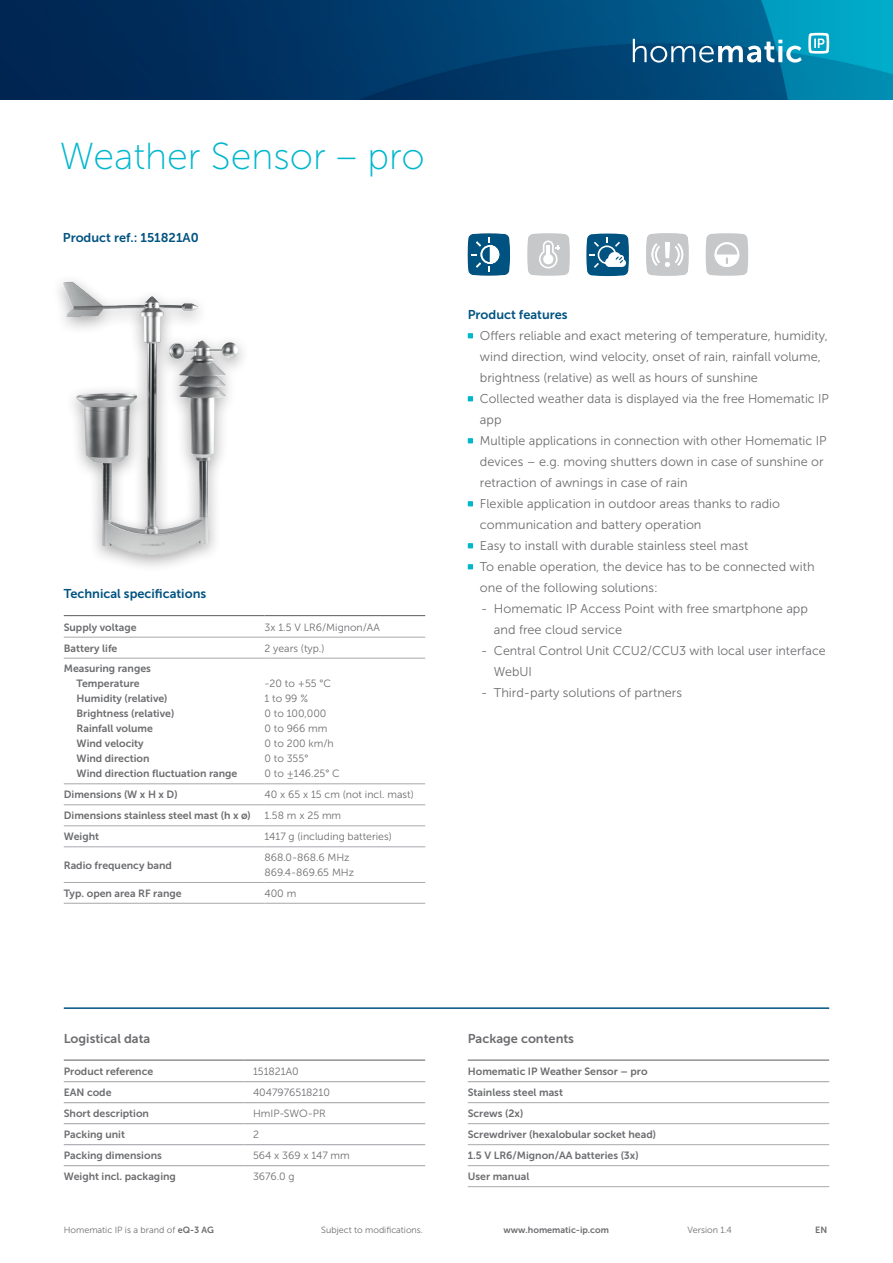
<style>
.page{position:relative;width:893px;height:1263px;background:#fff}
.page>*{position:absolute;margin:0;border:0;box-sizing:border-box;transform-origin:0 0}
.Headline{font:37.5px "Museo Sans 100";color:#00b7ce}
.Fließtext{font:12.75px/21px "Museo Sans 300";color:#6c6d70}
.Zwischenüberschrift{font:12.75px "Museo Sans 700";color:#005381}
.Subheadline{font:12.75px "Museo Sans 700";color:#6c6d70}
.Subheadline-2{font:12.75px "Museo Sans 700";color:#005381}
.Tabelle_bold_700{font:10.5px "Museo Sans 700";color:#6c6d70}
.Tabelle_regular_300{font:10.5px "Museo Sans 300";color:#6c6d70}
.Fußnote{font:9px "Museo Sans 300";color:#6c6d70}
.Fußnote-2{font:9px "Museo Sans 700";color:#6c6d70}
.s1{font-family:"Museo Sans 700"}
</style>
<div class="page">
<hr style="left:64px;top:1007px;width:765px;height:2px;background:#005381">
<svg style="left:468px;top:333px;width:5px;height:5px"></svg>
<svg style="left:468px;top:396px;width:5px;height:5px"></svg>
<svg style="left:468px;top:438px;width:5px;height:5px"></svg>
<svg style="left:468px;top:501px;width:5px;height:5px"></svg>
<svg style="left:468px;top:543px;width:5px;height:5px"></svg>
<svg style="left:468px;top:564px;width:5px;height:5px"></svg>
<hr style="left:64px;top:615px;width:200px;height:1px;background:#6c6d70">
<hr style="left:264px;top:615px;width:161px;height:1px;background:#6c6d70">
<hr style="left:64px;top:637px;width:200px;height:1px;background:#a8a9ad">
<hr style="left:264px;top:637px;width:161px;height:1px;background:#a8a9ad">
<hr style="left:64px;top:658px;width:200px;height:1px;background:#a8a9ad">
<hr style="left:264px;top:658px;width:161px;height:1px;background:#a8a9ad">
<hr style="left:64px;top:783px;width:200px;height:1px;background:#a8a9ad">
<hr style="left:264px;top:783px;width:161px;height:1px;background:#a8a9ad">
<hr style="left:64px;top:804px;width:200px;height:1px;background:#a8a9ad">
<hr style="left:264px;top:804px;width:161px;height:1px;background:#a8a9ad">
<hr style="left:64px;top:825px;width:200px;height:1px;background:#a8a9ad">
<hr style="left:264px;top:825px;width:161px;height:1px;background:#a8a9ad">
<hr style="left:64px;top:846px;width:200px;height:1px;background:#a8a9ad">
<hr style="left:264px;top:846px;width:161px;height:1px;background:#a8a9ad">
<hr style="left:64px;top:882px;width:200px;height:1px;background:#a8a9ad">
<hr style="left:264px;top:882px;width:161px;height:1px;background:#a8a9ad">
<hr style="left:64px;top:903px;width:200px;height:1px;background:#a8a9ad">
<hr style="left:264px;top:903px;width:161px;height:1px;background:#a8a9ad">
<hr style="left:468px;top:1081px;width:361px;height:1px;background:#a8a9ad">
<hr style="left:468px;top:1102px;width:361px;height:1px;background:#a8a9ad">
<hr style="left:468px;top:1123px;width:361px;height:1px;background:#a8a9ad">
<hr style="left:468px;top:1144px;width:361px;height:1px;background:#a8a9ad">
<hr style="left:468px;top:1165px;width:361px;height:1px;background:#a8a9ad">
<hr style="left:468px;top:1186px;width:361px;height:1px;background:#a8a9ad">
<hr style="left:468px;top:1059px;width:361px;height:2px;background:#6c6d70">
<hr style="left:64px;top:1081px;width:180px;height:1px;background:#a8a9ad">
<hr style="left:244px;top:1081px;width:181px;height:1px;background:#a8a9ad">
<hr style="left:64px;top:1102px;width:180px;height:1px;background:#a8a9ad">
<hr style="left:244px;top:1102px;width:181px;height:1px;background:#a8a9ad">
<hr style="left:64px;top:1123px;width:180px;height:1px;background:#a8a9ad">
<hr style="left:244px;top:1123px;width:181px;height:1px;background:#a8a9ad">
<hr style="left:64px;top:1144px;width:180px;height:1px;background:#a8a9ad">
<hr style="left:244px;top:1144px;width:181px;height:1px;background:#a8a9ad">
<hr style="left:64px;top:1165px;width:180px;height:1px;background:#a8a9ad">
<hr style="left:244px;top:1165px;width:181px;height:1px;background:#a8a9ad">
<hr style="left:64px;top:1059px;width:180px;height:2px;background:#6c6d70">
<hr style="left:244px;top:1059px;width:181px;height:2px;background:#6c6d70">
<div style="left:51px;top:273px;width:200px;height:300px;background:#231f20;opacity:.39"></div>
<img style="left:64px;top:282px;width:173px;height:273px">
<svg style="left:468px;top:233px;width:42px;height:43px"></svg>
<svg style="left:706px;top:233px;width:42px;height:43px"></svg>
<svg style="left:646px;top:233px;width:43px;height:43px"></svg>
<svg style="left:527px;top:233px;width:43px;height:43px"></svg>
<svg style="left:586px;top:234px;width:43px;height:42px"></svg>
<img style="left:0;top:0;width:893px;height:99px">
<svg style="left:633px;top:39px;width:169px;height:24px"></svg>
<svg style="left:808px;top:33px;width:21px;height:21px"></svg>
<p class="Headline" style="left:60px;top:136px;width:366px">Weather Sensor – pro</p>
<p class="Subheadline-2" style="left:63px;top:231px;width:137px">Product ref.: 151821A0</p>
<p class="Zwischenüberschrift" style="left:64px;top:587px;width:144px">Technical specifications</p>
<p class="Tabelle_bold_700" style="left:64px;top:621px;width:74px">Supply voltage</p>
<p class="Tabelle_regular_300" style="left:264px;top:621px;width:117px">3x 1.5 V LR6/Mignon/AA</p>
<p class="Tabelle_bold_700" style="left:64px;top:642px;width:55px">Battery life</p>
<p class="Tabelle_regular_300" style="left:264px;top:642px;width:62px">2 years (typ.)</p>
<p class="Tabelle_bold_700" style="left:64px;top:663px;width:89px">Measuring ranges</p>
<p class="Tabelle_bold_700" style="left:77px;top:678px;width:65px">Temperature</p>
<p class="Tabelle_bold_700" style="left:77px;top:693px;width:93px">Humidity (relative)</p>
<p class="Tabelle_bold_700" style="left:77px;top:708px;width:99px">Brightness (relative)</p>
<p class="Tabelle_bold_700" style="left:77px;top:723px;width:78px">Rainfall volume</p>
<p class="Tabelle_bold_700" style="left:77px;top:738px;width:69px">Wind velocity</p>
<p class="Tabelle_bold_700" style="left:77px;top:753px;width:74px">Wind direction</p>
<p class="Tabelle_bold_700" style="left:77px;top:768px;width:162px">Wind direction fluctuation range</p>
<p class="Tabelle_regular_300" style="left:264px;top:678px;width:68px">-20 to +55 °C</p>
<p class="Tabelle_regular_300" style="left:264px;top:693px;width:45px">1 to 99 %</p>
<p class="Tabelle_regular_300" style="left:264px;top:708px;width:64px">0 to 100,000</p>
<p class="Tabelle_regular_300" style="left:264px;top:723px;width:65px">0 to 966 mm</p>
<p class="Tabelle_regular_300" style="left:264px;top:738px;width:71px">0 to 200 km/h</p>
<p class="Tabelle_regular_300" style="left:264px;top:753px;width:45px">0 to 355°</p>
<p class="Tabelle_regular_300" style="left:264px;top:768px;width:77px">0 to ±146.25° C</p>
<p class="Tabelle_bold_700" style="left:64px;top:789px;width:115px">Dimensions (W x H x D)</p>
<p class="Tabelle_regular_300" style="left:264px;top:789px;width:151px">40 x 65 x 15 cm (not incl. mast)</p>
<p class="Tabelle_bold_700" style="left:64px;top:810px;width:189px">Dimensions stainless steel mast (h x ø)</p>
<p class="Tabelle_regular_300" style="left:264px;top:810px;width:78px">1.58 m x 25 mm</p>
<p class="Tabelle_bold_700" style="left:64px;top:831px;width:37px">Weight</p>
<p class="Tabelle_regular_300" style="left:264px;top:831px;width:129px">1417 g (including batteries)</p>
<p class="Tabelle_bold_700" style="left:64px;top:859px;width:110px">Radio frequency band</p>
<p class="Tabelle_regular_300" style="left:264px;top:852px;width:87px">868.0-868.6 MHz</p>
<p class="Tabelle_regular_300" style="left:264px;top:867px;width:91px">869.4-869.65 MHz</p>
<p class="Tabelle_bold_700" style="left:64px;top:887px;width:119px">Typ. open area RF range</p>
<p class="Tabelle_regular_300" style="left:264px;top:887px;width:33px">400 m</p>
<p class="Subheadline" style="left:64px;top:1031px;width:88px">Logistical data</p>
<p class="Tabelle_bold_700" style="left:64px;top:1065px;width:91px">Product reference</p>
<p class="Tabelle_regular_300" style="left:253px;top:1066px;width:47px">151821A0</p>
<p class="Tabelle_bold_700" style="left:64px;top:1086px;width:49px">EAN code</p>
<p class="Tabelle_regular_300" style="left:253px;top:1087px;width:78px">4047976518210</p>
<p class="Tabelle_bold_700" style="left:64px;top:1107px;width:87px">Short description</p>
<p class="Tabelle_regular_300" style="left:253px;top:1108px;width:74px">HmIP-SWO-PR</p>
<p class="Tabelle_bold_700" style="left:64px;top:1128px;width:63px">Packing unit</p>
<p class="Tabelle_regular_300" style="left:253px;top:1129px;width:7px">2</p>
<p class="Tabelle_bold_700" style="left:64px;top:1149px;width:100px">Packing dimensions</p>
<p class="Tabelle_regular_300" style="left:253px;top:1150px;width:98px">564 x 369 x 147 mm</p>
<p class="Tabelle_bold_700" style="left:64px;top:1171px;width:114px">Weight incl. packaging</p>
<p class="Tabelle_regular_300" style="left:253px;top:1171px;width:43px">3676.0 g</p>
<p class="Zwischenüberschrift" style="left:468px;top:307px;width:101px">Product features</p>
<p class="Fließtext" style="left:480px;top:325px;width:349px">Offers reliable and exact metering of temperature, humidity, wind direction, wind velocity, onset of rain, rainfall volume, brightness (relative) as well as hours of sunshine</p>
<p class="Fließtext" style="left:480px;top:388px;width:350px">Collected weather data is displayed via the free Homematic IP app</p>
<p class="Fließtext" style="left:480px;top:430px;width:348px">Multiple applications in connection with other Homematic IP devices – e.g. moving shutters down in case of sunshine or retraction of awnings in case of rain</p>
<p class="Fließtext" style="left:480px;top:493px;width:302px">Flexible application in outdoor areas thanks to radio communication and battery operation</p>
<p class="Fließtext" style="left:480px;top:535px;width:270px">Easy to install with durable stainless steel mast</p>
<p class="Fließtext" style="left:480px;top:556px;width:336px">To enable operation, the device has to be connected with one of the following solutions:</p>
<p class="Fließtext" style="left:494px;top:598px;width:316px;text-indent:-13px">- Homematic IP Access Point with free smartphone app and free cloud service</p>
<p class="Fließtext" style="left:494px;top:640px;width:333px;text-indent:-13px">- Central Control Unit CCU2/CCU3 with local user interface<br>WebUI</p>
<p class="Fließtext" style="left:481px;top:682px;width:202px">- Third-party solutions of partners</p>
<p class="Subheadline" style="left:468px;top:1031px;width:108px">Package contents</p>
<p class="Tabelle_bold_700" style="left:468px;top:1065px;width:181px">Homematic IP Weather Sensor – pro</p>
<p class="Tabelle_bold_700" style="left:468px;top:1086px;width:97px">Stainless steel mast</p>
<p class="Tabelle_bold_700" style="left:468px;top:1107px;width:57px">Screws (2x)</p>
<p class="Tabelle_bold_700" style="left:468px;top:1128px;width:190px">Screwdriver (hexalobular socket head)</p>
<p class="Tabelle_bold_700" style="left:468px;top:1149px;width:172px">1.5 V LR6/Mignon/AA batteries (3x)</p>
<p class="Tabelle_bold_700" style="left:468px;top:1171px;width:63px">User manual</p>
<p class="Fußnote" style="left:64px;top:1225px;width:152px">Homematic IP is a brand of <span class="s1">eQ-3 AG</span></p>
<p class="Fußnote" style="left:321px;top:1225px;width:103px">Subject to modifications.</p>
<p class="Fußnote-2" style="left:503px;top:1225px;width:107px">www.homematic-ip.com</p>
<p class="Fußnote" style="left:688px;top:1225px;width:46px">Version 1.4</p>
<p class="Fußnote-2" style="left:815px;top:1225px;width:14px">EN</p>
</div>
